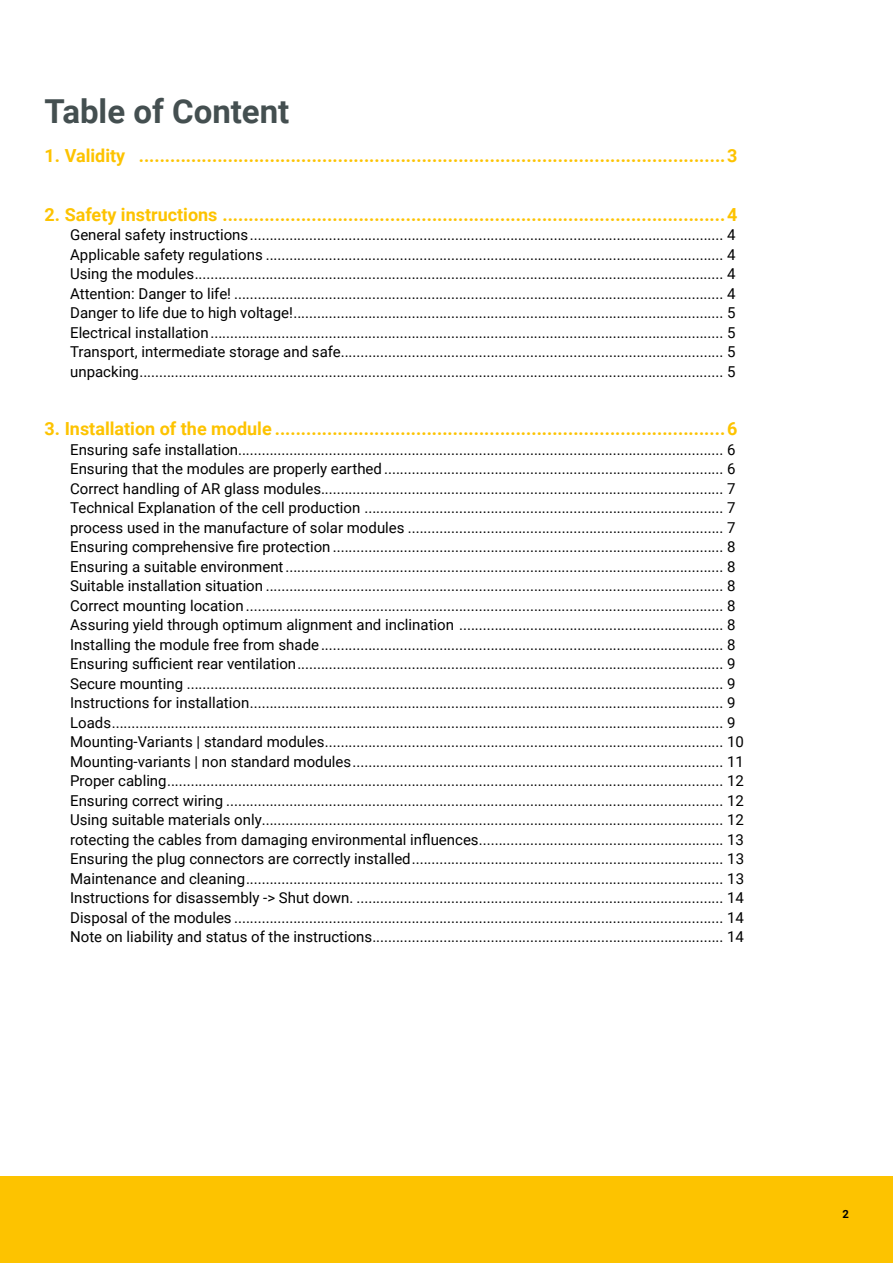
<style>
.page{position:relative;width:893px;height:1263px;background:#fff}
.page>*{position:absolute;margin:0;border:0;box-sizing:border-box;transform-origin:0 0}
.t1{font:700 33px "Roboto";color:#444f50}
.t2{font:700 18px "Roboto";color:#fdc300}
.t3{font:15px/19.5px "Roboto";color:#000;text-align:justify}
.t4{font:700 11.25px "Roboto";color:#000}
</style>
<div class="page">
<div style="left:0;top:1176px;width:893px;height:87px;background:#fdc300"></div>
<h1 class="t1" style="left:45px;top:89px;width:246px">Table of Content</h1>
<p class="t2" style="left:45px;top:143px;width:694px">1. Validity ................................................................................................................3</p>
<p class="t2" style="left:45px;top:202px;width:694px">2. Safety instructions ................................................................................................4</p>
<p class="t3" style="left:70px;top:225px;width:667px">General safety instructions........................................................................................................................ 4<br>Applicable safety regulations .................................................................................................................... 4<br>Using the modules...................................................................................................................................... 4<br>Attention: Danger to life! ............................................................................................................................ 4<br>Danger to life due to high voltage!............................................................................................................. 5<br>Electrical installation.................................................................................................................................. 5<br>Transport, intermediate storage and safe................................................................................................. 5 unpacking.................................................................................................................................................... 5</p>
<p class="t2" style="left:45px;top:416px;width:694px">3. Installation of the module ......................................................................................6</p>
<p class="t3" style="left:70px;top:439px;width:675px;text-align:left">Ensuring safe installation........................................................................................................................... 6<br>Ensuring that the modules are properly earthed ...................................................................................... 6<br>Correct handling of AR glass modules...................................................................................................... 7<br>Technical Explanation of the cell production ........................................................................................... 7 process used in the manufacture of solar modules ................................................................................ 7<br>Ensuring comprehensive fire protection ................................................................................................... 8<br>Ensuring a suitable environment............................................................................................................... 8<br>Suitable installation situation .................................................................................................................... 8<br>Correct mounting location ......................................................................................................................... 8<br>Assuring yield through optimum alignment and inclination ................................................................... 8<br>Installing the module free from shade...................................................................................................... 8<br>Ensuring sufficient rear ventilation............................................................................................................ 9<br>Secure mounting ........................................................................................................................................ 9<br>Instructions for installation........................................................................................................................ 9<br>Loads........................................................................................................................................................... 9<br>Mounting-Variants | standard modules..................................................................................................... 10<br>Mounting-variants | non standard modules.............................................................................................. 11<br>Proper cabling............................................................................................................................................. 12<br>Ensuring correct wiring .............................................................................................................................. 12<br>Using suitable materials only..................................................................................................................... 12 rotecting the cables from damaging environmental influences.............................................................. 13<br>Ensuring the plug connectors are correctly installed............................................................................... 13<br>Maintenance and cleaning......................................................................................................................... 13<br>Instructions for disassembly -&gt; Shut down. ............................................................................................. 14<br>Disposal of the modules ............................................................................................................................ 14<br>Note on liability and status of the instructions......................................................................................... 14</p>
<p class="t4" style="left:842px;top:1206px;width:8px">2</p>
</div>
